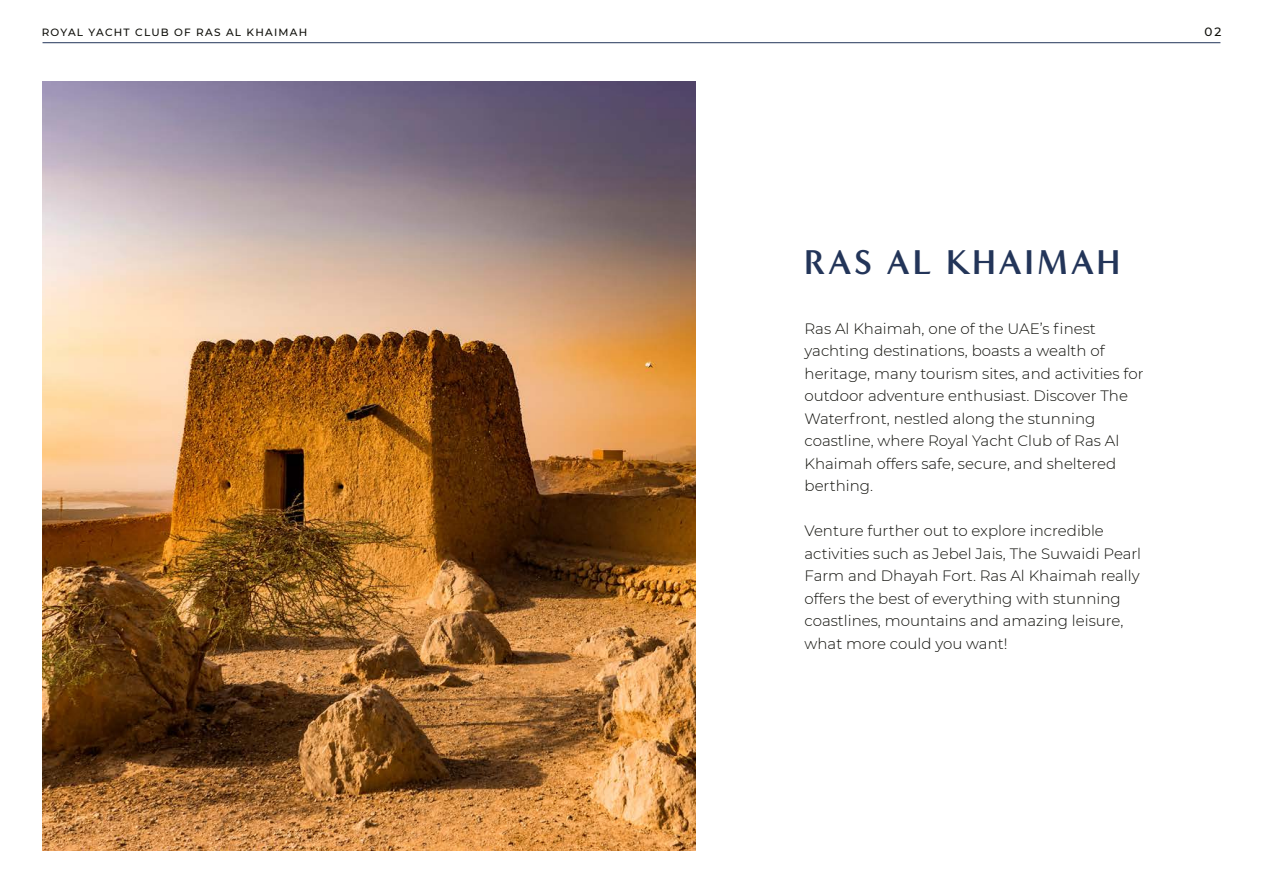
<style>
.page{position:relative;width:1263px;height:893px;background:#fff}
.page>*{position:absolute;margin:0;border:0;box-sizing:border-box;transform-origin:0 0}
.t1{font:700 35.25px "Minerva Modern";letter-spacing:.06em;color:#233559}
.t2{font:300 15px/22.5px "Montserrat";color:#0e0e09}
.t3{font:500 12px "Montserrat";color:#0e0e09}
.t4{font:500 10.5px "Montserrat";letter-spacing:.12em;color:#0e0e09}
</style>
<div class="page">
<hr style="left:43px;top:42px;width:1177px;height:1px;background:#233559">
<img style="left:43px;top:81px;width:652px;height:769px">
<p class="t4" style="left:42px;top:25px;width:267px">ROYAL YACHT CLUB OF RAS AL KHAIMAH</p>
<p class="t3" style="left:1204px;top:23px;width:18px">02</p>
<h1 class="t1" style="left:804px;top:241px;width:318px">RAS AL KHAIMAH</h1>
<p class="t2" style="left:804px;top:317px;width:340px">Ras Al Khaimah, one of the UAE’s finest yachting destinations, boasts a wealth of heritage, many tourism sites, and activities for outdoor adventure enthusiast. Discover The Waterfront, nestled along the stunning coastline, where Royal Yacht Club of Ras Al Khaimah offers safe, secure, and sheltered berthing.</p>
<p class="t2" style="left:804px;top:519px;width:338px">Venture further out to explore incredible activities such as Jebel Jais, The Suwaidi Pearl Farm and Dhayah Fort. Ras Al Khaimah really offers the best of everything with stunning coastlines, mountains and amazing leisure, what more could you want!</p>
</div>
